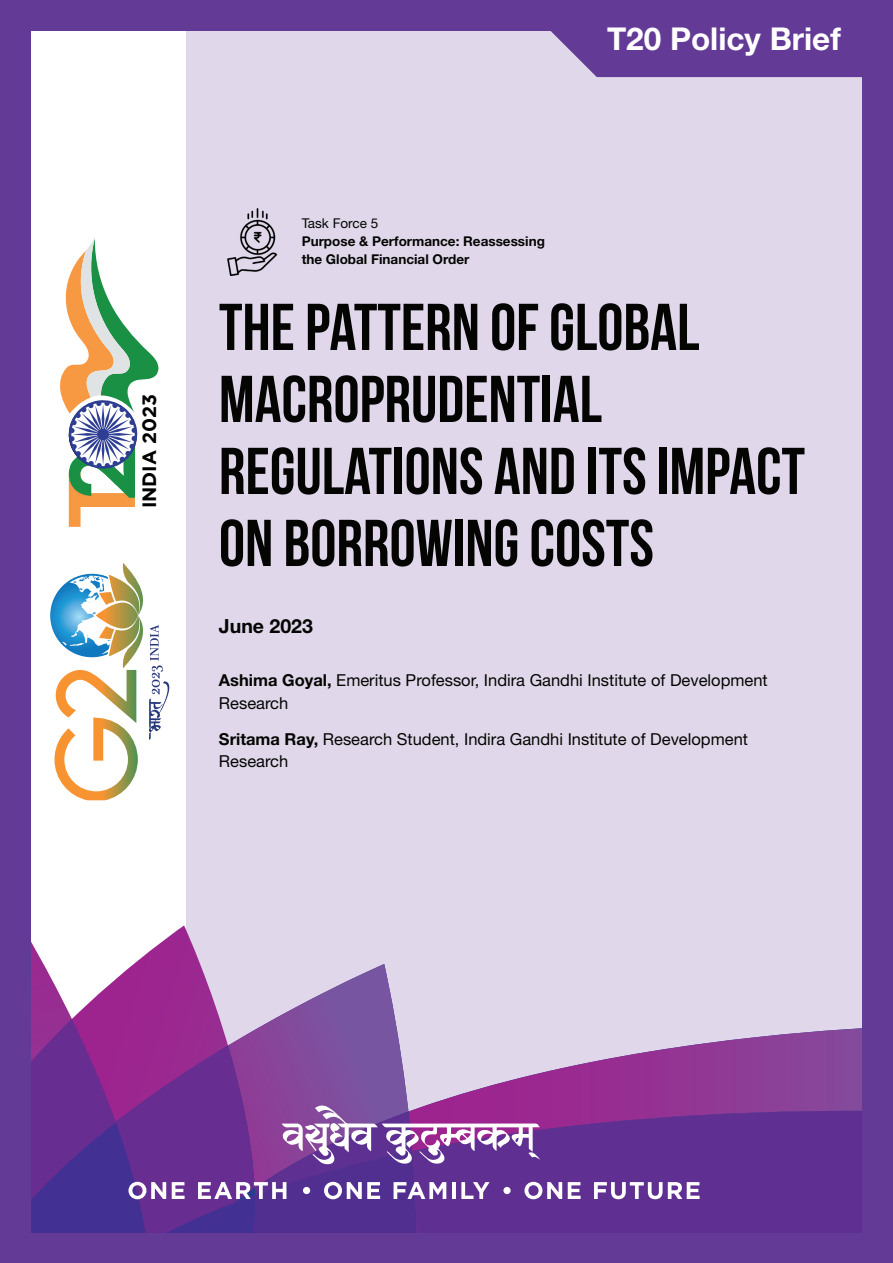
<style>
.page{position:relative;width:893px;height:1263px;background:#e0d8ea}
.page>*{position:absolute;margin:0;border:0;box-sizing:border-box;transform-origin:0 0}
.t1{font:700 66px/72px "Bebas Neue";color:#040503}
.t2{font:700 31.5px "Helvetica Neue";color:#fff}
.t3{font:700 19.5px "Helvetica Neue";color:#040503}
.t4{font:700 19.2px "Gotham";color:#000001}
.t5{font:16.5px/22.5px "Helvetica Neue";color:#040503}
.t6{font:700 13.5px/18px "Helvetica Neue";color:#040503}
.t7{font:13.5px "Helvetica Neue";color:#040503}
.s1{font-weight:700}
</style>
<div class="page">
<div style="left:30px;top:0;width:155px;height:1263px;background:#fff"></div>
<svg style="left:60px;top:238px;width:98px;height:289px"></svg>
<svg style="left:50px;top:563px;width:119px;height:237px"></svg>
<svg style="left:30px;top:925px;width:170px;height:39px"></svg>
<svg style="left:562px;top:1026px;width:301px;height:85px"></svg>
<div style="left:562px;top:1111px;width:301px;height:122px;background:#5f2f91"></div>
<svg style="left:520px;top:30px;width:343px;height:47px"></svg>
<svg style="left:568px;top:1182px;width:13px;height:17px"></svg>
<svg style="left:594px;top:1182px;width:106px;height:17px;background:#a68bc2"></svg>
<svg style="left:30px;top:964px;width:532px;height:269px"></svg>
<img style="left:227px;top:209px;width:51px;height:66px">
<div style="left:0;top:0;width:30px;height:1263px;background:#633a96"></div>
<div style="left:863px;top:0;width:30px;height:1263px;background:#633a96"></div>
<div style="left:0;top:0;width:893px;height:30px;background:#633a96"></div>
<div style="left:0;top:1233px;width:893px;height:30px;background:#633a96"></div>
<p class="t2" style="left:607px;top:19px;width:235px">T20 Policy Brief</p>
<p class="t4" style="left:138px;top:508px;width:116px;rotate:-90deg">INDIA 2023</p>
<p class="t7" style="left:302px;top:215px;width:78px">Task Force 5</p>
<p class="t6" style="left:302px;top:232px;width:245px">Purpose &amp; Performance: Reassessing the Global Financial Order</p>
<p class="t1" style="left:219px;top:290px;width:588px">THE PATTERN OF GLOBAL<br>MACROPRUDENTIAL<br>REGULATIONS AND ITS IMPACT<br>ON BORROWING COSTS</p>
<p class="t3" style="left:219px;top:614px;width:95px">June 2023</p>
<p class="t5" style="left:219px;top:669px;width:550px"><span class="s1">Ashima Goyal,</span> Emeritus Professor, Indira Gandhi Institute of Development<br>Research</p>
<p class="t5" style="left:219px;top:727px;width:531px"><span class="s1">Sritama Ray,</span> Research Student, Indira Gandhi Institute of Development<br>Research</p>
</div>
